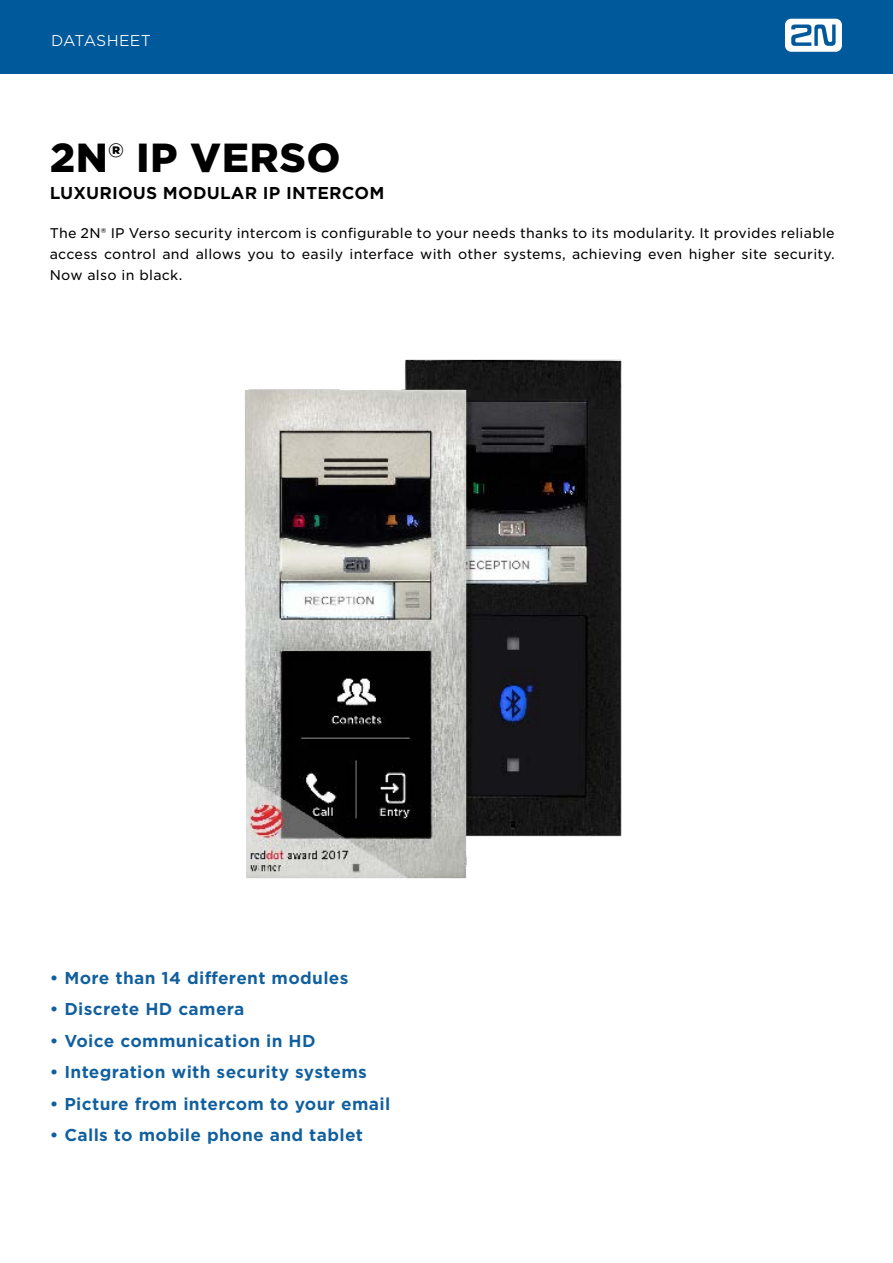
<style>
.page{position:relative;width:893px;height:1263px;background:#fff}
.page>*{position:absolute;margin:0;border:0;box-sizing:border-box;transform-origin:0 0}
.t1{font:900 39px "Gotham S Sm";letter-spacing:.01em;color:#000001}
.Text_9_14{font:700 16.5px "Gotham S Sm";letter-spacing:.02em;color:#105f9e}
.t2{font:700 16.5px "Gotham S Sm";letter-spacing:.01em;color:#000001}
.Text_9_14-2{font:300 15px "Gotham S Sm";letter-spacing:.01em;color:#fff}
.Text_9_14-3{font:13.5px/21px "Gotham S Sm";letter-spacing:.02em;color:#000002;text-align:justify}
</style>
<div class="page">
<div style="left:0;top:0;width:893px;height:73px;background:#00599b"></div>
<svg style="left:785px;top:19px;width:57px;height:33px"></svg>
<img style="left:245px;top:359px;width:377px;height:520px">
<p class="Text_9_14-2" style="left:51px;top:30px;width:101px">DATASHEET</p>
<p class="t1" style="left:50px;top:130px;width:292px">2N® IP VERSO</p>
<p class="t2" style="left:50px;top:181px;width:336px">LUXURIOUS MODULAR IP INTERCOM</p>
<p class="Text_9_14-3" style="left:50px;top:223px;width:786px">The 2N® IP Verso security intercom is configurable to your needs thanks to its modularity. It provides reliable access control and allows you to easily interface with other systems, achieving even higher site security.<br>Now also in black.</p>
<p class="Text_9_14" style="left:50px;top:966px;width:300px">• More than 14 different modules</p>
<p class="Text_9_14" style="left:50px;top:998px;width:196px">• Discrete HD camera</p>
<p class="Text_9_14" style="left:50px;top:1029px;width:267px">• Voice communication in HD</p>
<p class="Text_9_14" style="left:50px;top:1061px;width:319px">• Integration with security systems</p>
<p class="Text_9_14" style="left:50px;top:1092px;width:342px">• Picture from intercom to your email</p>
<p class="Text_9_14" style="left:50px;top:1124px;width:315px">• Calls to mobile phone and tablet</p>
</div>
